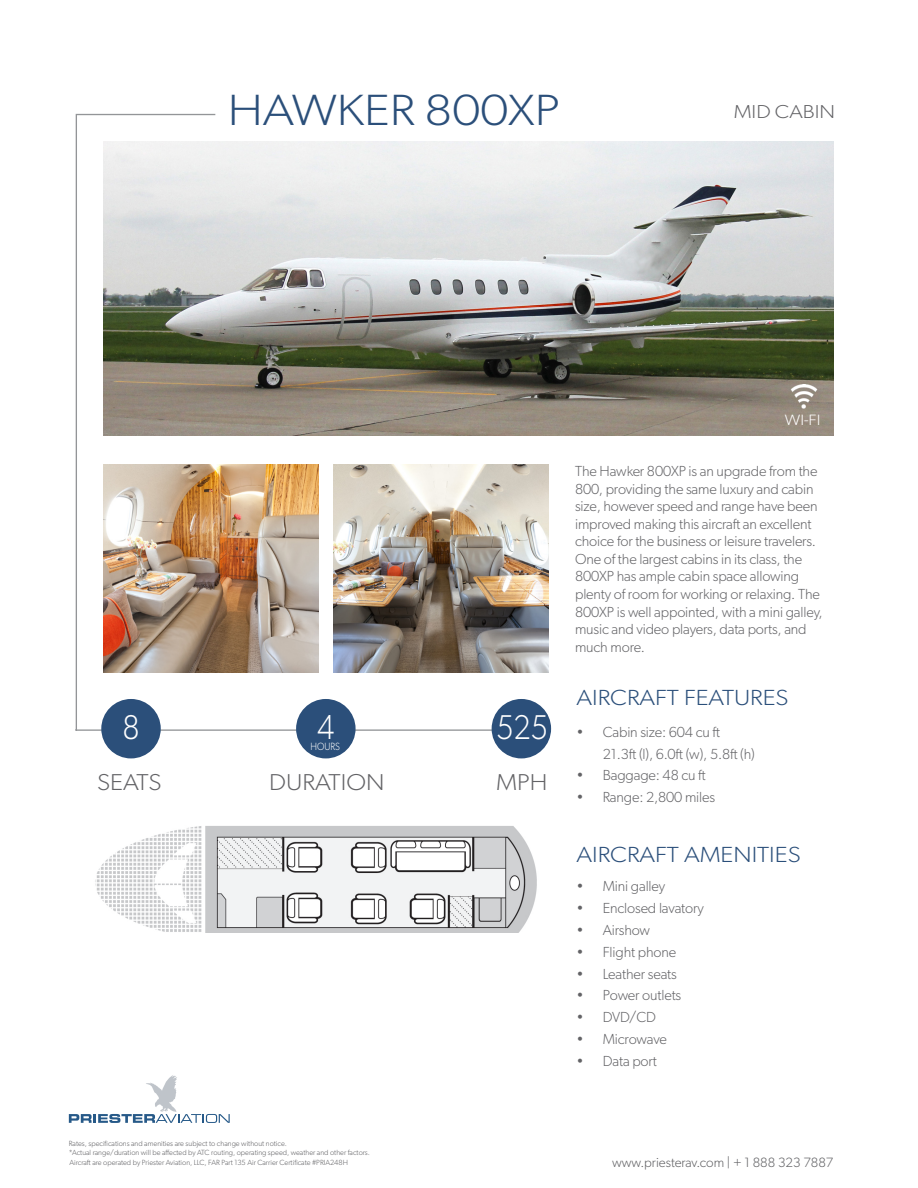
<style>
.page{position:relative;width:918px;height:1188px;background:#fff}
.page>*{position:absolute;margin:0;border:0;box-sizing:border-box;transform-origin:0 0}
.t1{font:300 43.8px "Gibson";color:#2b4f7a;scale:1.14 1}
.t2{font:300 34.5px "Gibson";color:#fff;scale:.89 1}
.t3{font:300 22.95px "Gibson";color:#636366;scale:1.09 1}
.t4{font:300 21.9px "Gibson";color:#2b4f7a;scale:1.14 1}
.t5{font:300 18.75px "Gibson";color:#636366;scale:1.14 1}
.t6{font:300 15px "Gibson";color:#fff;scale:1.14 1}
.t7{font:300 14.55px/17.5px "Gibson";letter-spacing:-.01em;color:#636366}
.t8{font:300 13.5px "Gibson";color:#5f5f62}
.t9{font:300 10.5px "Gibson";color:#fff;scale:.89 1}
.t10{font:300 7.5px "Gibson";color:#5f5f62}
</style>
<div class="page">
<svg style="left:75px;top:113px;width:466px;height:618px"></svg>
<img style="left:103px;top:141px;width:731px;height:295px">
<img style="left:103px;top:465px;width:215px;height:208px">
<img style="left:333px;top:465px;width:215px;height:207px">
<div style="left:101px;top:699px;width:60px;height:59px;background:#2b4f7a;border-radius:50%"></div>
<div style="left:296px;top:699px;width:60px;height:59px;background:#2b4f7a;border-radius:50%"></div>
<div style="left:492px;top:699px;width:59px;height:59px;background:#2b4f7a;border-radius:50%"></div>
<svg style="left:69px;top:1075px;width:161px;height:48px"></svg>
<img style="left:95px;top:826px;width:442px;height:106px">
<img style="left:788px;top:385px;width:31px;height:25px">
<p class="t1" style="left:228px;top:84px;width:293px">HAWKER 800XP</p>
<p class="t5" style="left:734px;top:100px;width:90px">MID CABIN</p>
<p class="t2" style="left:122px;top:706px;width:21px">8</p>
<p class="t3" style="left:97px;top:768px;width:61px">SEATS</p>
<p class="t2" style="left:317px;top:706px;width:21px">4</p>
<p class="t9" style="left:311px;top:741px;width:35px">HOURS</p>
<p class="t3" style="left:269px;top:768px;width:107px">DURATION</p>
<p class="t2" style="left:496px;top:706px;width:59px">525</p>
<p class="t3" style="left:496px;top:768px;width:49px">MPH</p>
<p class="t6" style="left:785px;top:411px;width:33px">WI-FI</p>
<p class="t7" style="left:575px;top:462px;width:249px">The Hawker 800XP is an upgrade from the 800, providing the same luxury and cabin size, however speed and range have been improved making this aircraft an excellent choice for the business or leisure travelers.<br>One of the largest cabins in its class, the 800XP has ample cabin space allowing plenty of room for working or relaxing. The 800XP is well appointed, with a mini galley, music and video players, data ports, and much more.</p>
<p class="t4" style="left:577px;top:684px;width:188px">AIRCRAFT FEATURES</p>
<p class="t7" style="left:603px;top:721px;width:154px;line-height:21.9px;text-indent:-26px">• Cabin size: 604 cu ft<br>21.3ft (l), 6.0ft (w), 5.8ft (h)</p>
<p class="t7" style="left:577px;top:767px;width:131px">• Baggage: 48 cu ft</p>
<p class="t7" style="left:577px;top:788px;width:140px">• Range: 2,800 miles</p>
<p class="t4" style="left:577px;top:841px;width:198px">AIRCRAFT AMENITIES</p>
<p class="t7" style="left:577px;top:877px;width:90px">• Mini galley</p>
<p class="t7" style="left:577px;top:899px;width:129px">• Enclosed lavatory</p>
<p class="t7" style="left:577px;top:921px;width:75px">• Airshow</p>
<p class="t7" style="left:577px;top:943px;width:101px">• Flight phone</p>
<p class="t7" style="left:577px;top:965px;width:102px">• Leather seats</p>
<p class="t7" style="left:577px;top:987px;width:106px">• Power outlets</p>
<p class="t7" style="left:577px;top:1008px;width:81px">• DVD/CD</p>
<p class="t7" style="left:577px;top:1030px;width:92px">• Microwave</p>
<p class="t7" style="left:577px;top:1052px;width:82px">• Data port</p>
<p class="t10" style="left:69px;top:1139px;width:220px">Rates, specifications and amenities are subject to change without notice.</p>
<p class="t10" style="left:69px;top:1148px;width:303px">*Actual range/duration will be affected by ATC routing, operating speed, weather and other factors.</p>
<p class="t10" style="left:69px;top:1158px;width:280px">Aircraft are operated by Priester Aviation, LLC, FAR Part 135 Air Carrier Certificate #PRIA248H</p>
<p class="t8" style="left:612px;top:1155px;width:223px">www.priesterav.com | + 1 888 323 7887</p>
</div>
